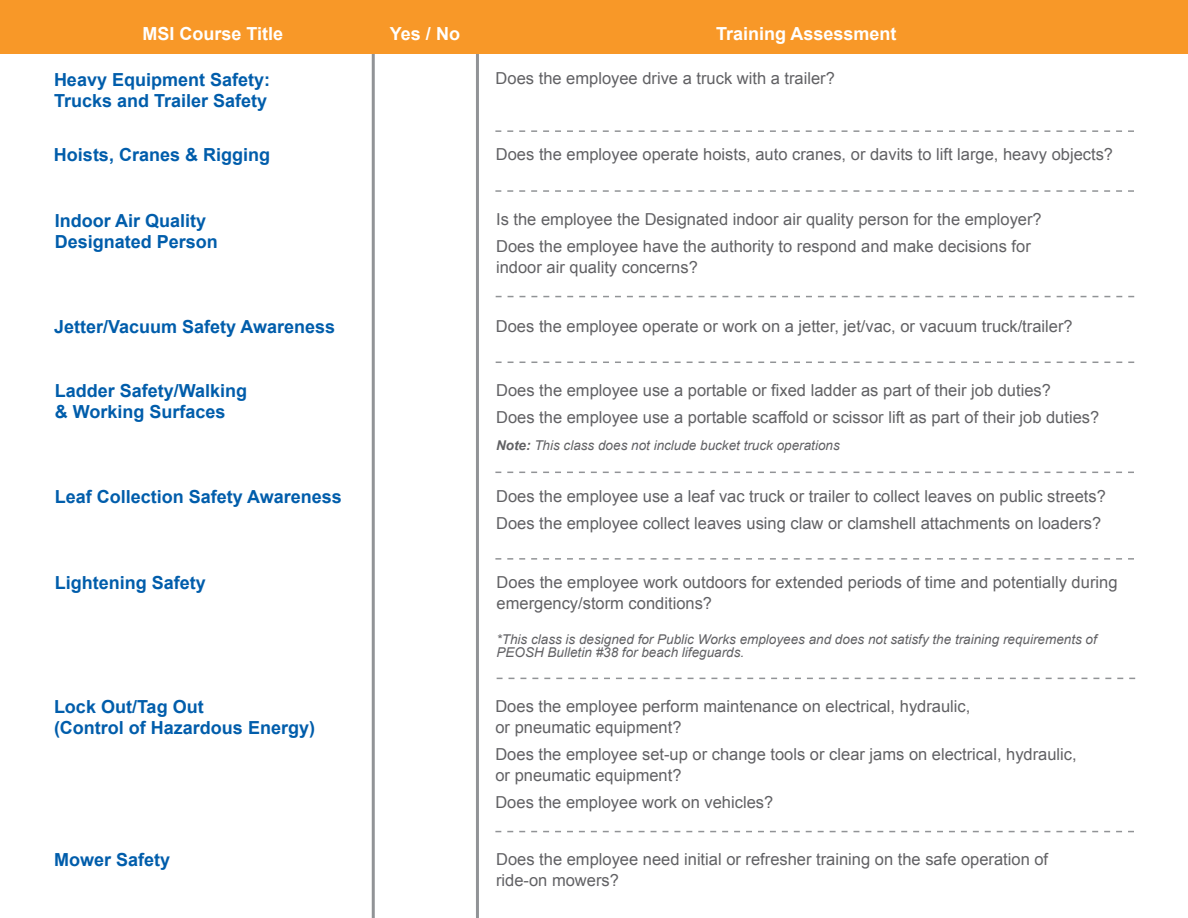
<style>
.page{position:relative;width:1188px;height:918px;background:#fff}
.page>*{position:absolute;margin:0;border:0;box-sizing:border-box;transform-origin:0 0}
.t1{font:700 18px/21px "Arial";color:#005dab}
.t2{font:700 18px "Arial";color:#fff}
.t3{font:16.5px/21px "Arial";color:#616164}
.t4{font:italic 13.5px/13.5px "Arial";color:#616164}
.s1{font-weight:700}
</style>
<div class="page">
<hr style="left:372px;top:43px;width:3px;height:875px;background:#919396">
<hr style="left:476px;top:43px;width:3px;height:875px;background:#919396">
<div style="left:0;top:0;width:1188px;height:54px;background:#f89828"></div>
<svg style="left:495px;top:190px;width:639px;height:2px"></svg>
<svg style="left:496px;top:296px;width:638px;height:1px"></svg>
<svg style="left:496px;top:362px;width:638px;height:1px"></svg>
<svg style="left:495px;top:472px;width:639px;height:1px"></svg>
<svg style="left:495px;top:130px;width:639px;height:2px"></svg>
<svg style="left:495px;top:831px;width:639px;height:1px"></svg>
<svg style="left:495px;top:558px;width:639px;height:2px"></svg>
<svg style="left:497px;top:678px;width:638px;height:1px"></svg>
<p class="t2" style="left:142px;top:22px;width:142px">MSI Course Title</p>
<p class="t2" style="left:390px;top:22px;width:72px">Yes / No</p>
<p class="t2" style="left:716px;top:22px;width:182px">Training Assessment</p>
<p class="t1" style="left:54px;top:69px;width:218px">Heavy Equipment Safety:<br>Trucks and Trailer Safety</p>
<p class="t3" style="left:496px;top:68px;width:341px">Does the employee drive a truck with a trailer?</p>
<p class="t1" style="left:54px;top:145px;width:218px">Hoists, Cranes &amp; Rigging</p>
<p class="t3" style="left:496px;top:144px;width:619px">Does the employee operate hoists, auto cranes, or davits to lift large, heavy objects?</p>
<p class="t1" style="left:55px;top:210px;width:165px">Indoor Air Quality<br>Designated Person</p>
<p class="t3" style="left:496px;top:209px;width:547px">Is the employee the Designated indoor air quality person for the employer?</p>
<p class="t3" style="left:496px;top:236px;width:536px">Does the employee have the authority to respond and make decisions for indoor air quality concerns?</p>
<p class="t1" style="left:54px;top:317px;width:283px">Jetter/Vacuum Safety Awareness</p>
<p class="t3" style="left:496px;top:316px;width:578px">Does the employee operate or work on a jetter, jet/vac, or vacuum truck/trailer?</p>
<p class="t1" style="left:55px;top:381px;width:194px">Ladder Safety/Walking &amp; Working Surfaces</p>
<p class="t3" style="left:496px;top:380px;width:556px">Does the employee use a portable or fixed ladder as part of their job duties?</p>
<p class="t3" style="left:496px;top:407px;width:605px">Does the employee use a portable scaffold or scissor lift as part of their job duties?</p>
<p class="t4" style="left:496px;top:439px;width:345px"><span class="s1">Note:</span> This class does not include bucket truck operations</p>
<p class="t1" style="left:55px;top:487px;width:289px">Leaf Collection Safety Awareness</p>
<p class="t3" style="left:496px;top:486px;width:611px">Does the employee use a leaf vac truck or trailer to collect leaves on public streets?</p>
<p class="t3" style="left:496px;top:513px;width:607px">Does the employee collect leaves using claw or clamshell attachments on loaders?</p>
<p class="t1" style="left:55px;top:573px;width:153px">Lightening Safety</p>
<p class="t3" style="left:497px;top:572px;width:622px">Does the employee work outdoors for extended periods of time and potentially during emergency/storm conditions?</p>
<p class="t4" style="left:497px;top:632px;width:602px">*This class is designed for Public Works employees and does not satisfy the training requirements of<br>PEOSH Bulletin #38 for beach lifeguards.</p>
<p class="t1" style="left:54px;top:697px;width:151px">Lock Out/Tag Out</p>
<p class="t1" style="left:54px;top:718px;width:263px">(Control of Hazardous Energy)</p>
<p class="t3" style="left:495px;top:696px;width:477px">Does the employee perform maintenance on electrical, hydraulic, or pneumatic equipment?</p>
<p class="t3" style="left:495px;top:744px;width:583px">Does the employee set-up or change tools or clear jams on electrical, hydraulic, or pneumatic equipment?</p>
<p class="t3" style="left:495px;top:792px;width:279px">Does the employee work on vehicles?</p>
<p class="t1" style="left:54px;top:850px;width:118px">Mower Safety</p>
<p class="t3" style="left:496px;top:849px;width:554px">Does the employee need initial or refresher training on the safe operation of ride-on mowers?</p>
</div>
